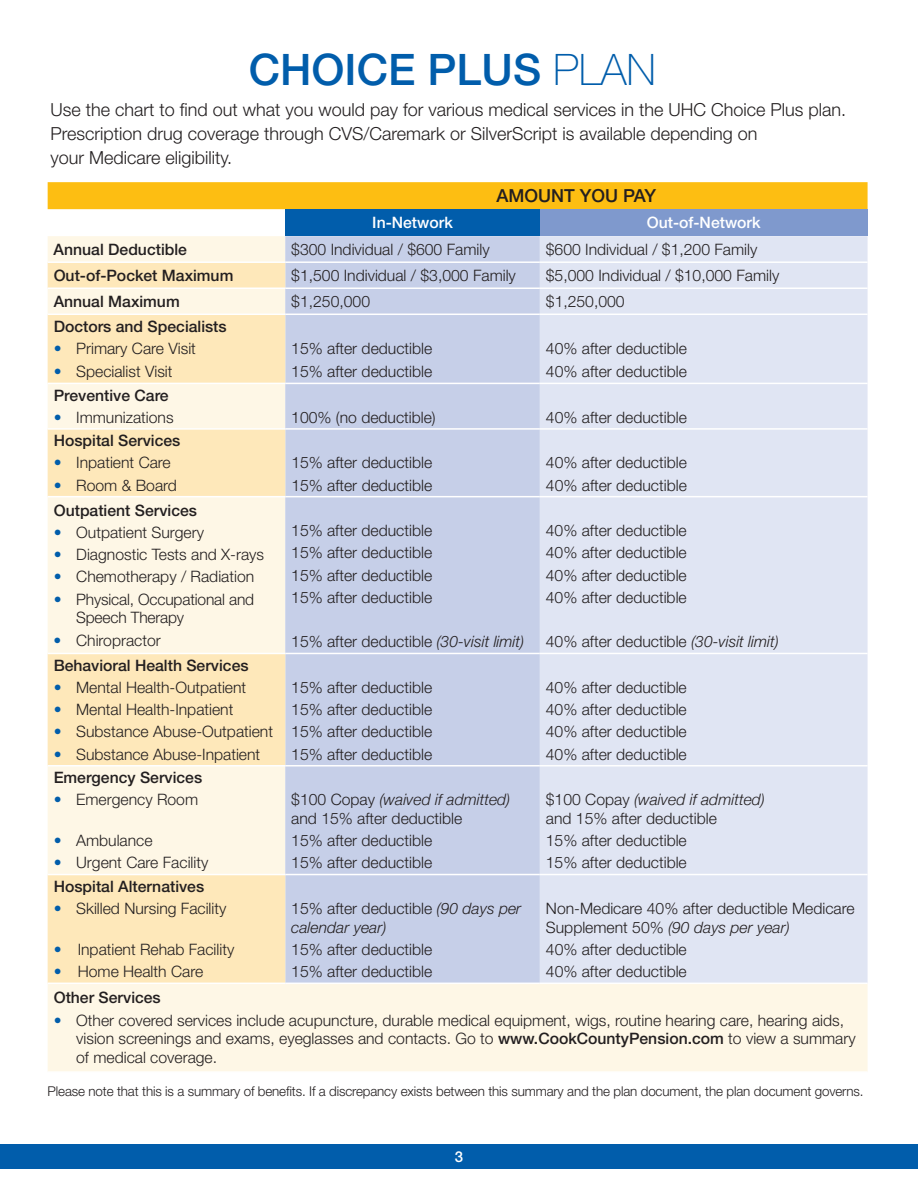
<style>
.page{position:relative;width:918px;height:1188px;background:#fff}
.page>*{position:absolute;margin:0;border:0;box-sizing:border-box;transform-origin:0 0}
.t1{font:500 43.5px "Helvetica Neue LT Std";color:#015dab}
.t2{font:300 18px/24px "Helvetica Neue LT Std";color:#231f20}
.t3{font:500 18px "Helvetica Neue LT Std";color:#231f20}
.t4{font:300 15.75px/22.2px "Helvetica Neue LT Std";color:#231f20}
.t5{font:500 15.75px "Helvetica Neue LT Std";color:#231f20}
.t6{font:italic 300 15.75px "Helvetica Neue";color:#231f20}
.t7{font:italic 300 15.75px/18.8px "Helvetica Neue LT Std";color:#231f20}
.t8{font:500 15.75px "Helvetica Neue LT Std";color:#fff}
.t9{font:500 15px "Helvetica Neue LT Std";color:#fff}
.t10{font:300 13.5px "Helvetica Neue LT Std";letter-spacing:-.01em;color:#231f20}
.s1{font-weight:100}
.s2{color:#015dab}
.s3{font-style:italic}
.s4{font-family:"Helvetica Neue LT Std";font-style:normal}
.s5{font-style:normal}
.s6{font-weight:500}
</style>
<div class="page">
<div style="left:0;top:1145px;width:918px;height:24px;background:#015dab"></div>
<div style="left:48px;top:182px;width:820px;height:27px;background:#fdbe12"></div>
<div style="left:285px;top:209px;width:255px;height:27px;background:#015dab"></div>
<div style="left:540px;top:209px;width:328px;height:27px;background:#7f99cd"></div>
<div style="left:48px;top:236px;width:820px;height:835px;background:#fef7e6"></div>
<div style="left:285px;top:236px;width:255px;height:747px;background:#c6cfe8"></div>
<div style="left:540px;top:236px;width:328px;height:747px;background:#e0e5f3"></div>
<svg style="left:48px;top:263px;width:237px;height:720px;fill:#fee8ba"></svg>
<hr style="left:48px;top:261px;width:237px;height:2px;background:#fff">
<hr style="left:285px;top:261px;width:255px;height:2px;background:#fff">
<hr style="left:540px;top:261px;width:328px;height:2px;background:#fff">
<hr style="left:48px;top:287px;width:237px;height:2px;background:#fff">
<hr style="left:285px;top:287px;width:255px;height:2px;background:#fff">
<hr style="left:540px;top:287px;width:328px;height:2px;background:#fff">
<hr style="left:48px;top:314px;width:237px;height:1px;background:#fff">
<hr style="left:285px;top:314px;width:255px;height:1px;background:#fff">
<hr style="left:540px;top:314px;width:328px;height:1px;background:#fff">
<hr style="left:48px;top:383px;width:237px;height:1px;background:#fff">
<hr style="left:285px;top:383px;width:255px;height:1px;background:#fff">
<hr style="left:540px;top:383px;width:328px;height:1px;background:#fff">
<hr style="left:48px;top:428px;width:237px;height:2px;background:#fff">
<hr style="left:285px;top:428px;width:255px;height:2px;background:#fff">
<hr style="left:540px;top:428px;width:328px;height:2px;background:#fff">
<hr style="left:48px;top:496px;width:237px;height:1px;background:#fff">
<hr style="left:285px;top:496px;width:255px;height:1px;background:#fff">
<hr style="left:540px;top:496px;width:328px;height:1px;background:#fff">
<hr style="left:48px;top:653px;width:237px;height:1px;background:#fff">
<hr style="left:285px;top:653px;width:255px;height:1px;background:#fff">
<hr style="left:540px;top:653px;width:328px;height:1px;background:#fff">
<hr style="left:48px;top:765px;width:237px;height:2px;background:#fff">
<hr style="left:285px;top:765px;width:255px;height:2px;background:#fff">
<hr style="left:540px;top:765px;width:328px;height:2px;background:#fff">
<hr style="left:48px;top:874px;width:237px;height:1px;background:#fff">
<hr style="left:285px;top:874px;width:255px;height:1px;background:#fff">
<hr style="left:540px;top:874px;width:328px;height:1px;background:#fff">
<hr style="left:48px;top:983px;width:237px;height:1px;background:#fff">
<hr style="left:285px;top:983px;width:255px;height:1px;background:#fff">
<hr style="left:540px;top:983px;width:328px;height:1px;background:#fff">
<h1 class="t1" style="left:249px;top:44px;width:409px">CHOICE PLUS <span class="s1">PLAN</span></h1>
<p class="t2" style="left:50px;top:97px;width:797px">Use the chart to find out what you would pay for various medical services in the UHC Choice Plus plan.<br>Prescription drug coverage through CVS/Caremark or SilverScript is available depending on<br>your Medicare eligibility.</p>
<p class="t3" style="left:497px;top:185px;width:161px">AMOUNT YOU PAY</p>
<p class="t8" style="left:372px;top:213px;width:82px">In-Network</p>
<p class="t8" style="left:647px;top:213px;width:115px">Out-of-Network</p>
<p class="t5" style="left:54px;top:240px;width:135px">Annual Deductible</p>
<p class="t4" style="left:291px;top:238px;width:200px">$300 Individual / $600 Family</p>
<p class="t4" style="left:546px;top:238px;width:213px">$600 Individual / $1,200 Family</p>
<p class="t5" style="left:54px;top:266px;width:181px">Out-of-Pocket Maximum</p>
<p class="t4" style="left:291px;top:264px;width:226px">$1,500 Individual / $3,000 Family</p>
<p class="t4" style="left:546px;top:264px;width:235px">$5,000 Individual / $10,000 Family</p>
<p class="t5" style="left:54px;top:292px;width:128px">Annual Maximum</p>
<p class="t4" style="left:291px;top:290px;width:80px">$1,250,000</p>
<p class="t4" style="left:546px;top:290px;width:80px">$1,250,000</p>
<p class="t5" style="left:54px;top:317px;width:175px">Doctors and Specialists</p>
<p class="t4" style="left:54px;top:337px;width:144px"><span class="s2">•</span> Primary Care Visit</p>
<p class="t4" style="left:54px;top:360px;width:120px"><span class="s2">•</span> Specialist Visit</p>
<p class="t4" style="left:291px;top:337px;width:142px">15% after deductible<br>15% after deductible</p>
<p class="t4" style="left:546px;top:337px;width:142px">40% after deductible<br>40% after deductible</p>
<p class="t5" style="left:54px;top:386px;width:116px">Preventive Care</p>
<p class="t4" style="left:54px;top:406px;width:121px"><span class="s2">•</span> Immunizations</p>
<p class="t4" style="left:291px;top:406px;width:146px">100% (no deductible)</p>
<p class="t4" style="left:546px;top:406px;width:142px">40% after deductible</p>
<p class="t5" style="left:54px;top:431px;width:128px">Hospital Services</p>
<p class="t4" style="left:54px;top:451px;width:119px"><span class="s2">•</span> Inpatient Care</p>
<p class="t4" style="left:54px;top:474px;width:125px"><span class="s2">•</span> Room &amp; Board</p>
<p class="t4" style="left:291px;top:451px;width:142px">15% after deductible<br>15% after deductible</p>
<p class="t4" style="left:546px;top:451px;width:142px">40% after deductible<br>40% after deductible</p>
<p class="t5" style="left:54px;top:501px;width:145px">Outpatient Services</p>
<p class="t4" style="left:54px;top:521px;width:152px"><span class="s2">•</span> Outpatient Surgery</p>
<p class="t4" style="left:54px;top:543px;width:212px"><span class="s2">•</span> Diagnostic Tests and X-rays</p>
<p class="t4" style="left:54px;top:565px;width:202px"><span class="s2">•</span> Chemotherapy / Radiation</p>
<p class="t4" style="left:76px;top:589px;width:180px;line-height:18.8px;text-indent:-22px"><span class="s2">•</span> Physical, Occupational and<br>Speech Therapy</p>
<p class="t4" style="left:54px;top:629px;width:109px"><span class="s2">•</span> Chiropractor</p>
<p class="t5" style="left:54px;top:656px;width:196px">Behavioral Health Services</p>
<p class="t4" style="left:54px;top:676px;width:194px"><span class="s2">•</span> Mental Health-Outpatient</p>
<p class="t4" style="left:54px;top:698px;width:181px"><span class="s2">•</span> Mental Health-Inpatient</p>
<p class="t4" style="left:54px;top:720px;width:221px"><span class="s2">•</span> Substance Abuse-Outpatient</p>
<p class="t4" style="left:54px;top:743px;width:208px"><span class="s2">•</span> Substance Abuse-Inpatient</p>
<p class="t5" style="left:54px;top:768px;width:150px">Emergency Services</p>
<p class="t4" style="left:54px;top:788px;width:146px"><span class="s2">•</span> Emergency Room</p>
<p class="t4" style="left:54px;top:829px;width:100px"><span class="s2">•</span> Ambulance</p>
<p class="t4" style="left:54px;top:851px;width:156px"><span class="s2">•</span> Urgent Care Facility</p>
<p class="t5" style="left:54px;top:877px;width:152px">Hospital Alternatives</p>
<p class="t4" style="left:54px;top:897px;width:174px"><span class="s2">•</span> Skilled Nursing Facility</p>
<p class="t4" style="left:54px;top:938px;width:182px"><span class="s2">•</span> Inpatient Rehab Facility</p>
<p class="t4" style="left:54px;top:960px;width:151px"><span class="s2">•</span> Home Health Care</p>
<p class="t4" style="left:291px;top:519px;width:142px;text-align:justify">15% after deductible 15% after deductible 15% after deductible 15% after deductible</p>
<p class="t4" style="left:291px;top:630px;width:235px">15% after deductible <span class="s3">(30-visit limit)</span></p>
<p class="t4" style="left:546px;top:519px;width:142px;text-align:justify">40% after deductible 40% after deductible 40% after deductible 40% after deductible</p>
<p class="t4" style="left:546px;top:630px;width:235px">40% after deductible <span class="s3">(30-visit limit)</span></p>
<p class="t4" style="left:291px;top:676px;width:142px;text-align:justify">15% after deductible 15% after deductible 15% after deductible 15% after deductible</p>
<p class="t4" style="left:546px;top:676px;width:142px;text-align:justify">40% after deductible 40% after deductible 40% after deductible 40% after deductible</p>
<p class="t6" style="left:291px;top:787px;width:221px"><span class="s4">$100 Copay</span> (waived if admitted)</p>
<p class="t4" style="left:291px;top:807px;width:172px">and 15% after deductible<br>15% after deductible<br>15% after deductible</p>
<p class="t7" style="left:291px;top:899px;width:231px"><span class="s5">15% after deductible</span> (90 days per calendar year)</p>
<p class="t4" style="left:291px;top:938px;width:142px">15% after deductible<br>15% after deductible</p>
<p class="t6" style="left:546px;top:787px;width:221px"><span class="s4">$100 Copay</span> (waived if admitted)</p>
<p class="t4" style="left:546px;top:807px;width:172px">and 15% after deductible<br>15% after deductible<br>15% after deductible</p>
<p class="t4" style="left:546px;top:899px;width:310px;line-height:18.8px">Non-Medicare 40% after deductible Medicare<br>Supplement 50% <span class="s3">(90 days per year)</span></p>
<p class="t4" style="left:546px;top:938px;width:142px">40% after deductible<br>40% after deductible</p>
<p class="t5" style="left:54px;top:988px;width:109px">Other Services</p>
<p class="t4" style="left:76px;top:1010px;width:781px;line-height:18.8px;text-indent:-23px"><span class="s2">•</span> Other covered services include acupuncture, durable medical equipment, wigs, routine hearing care, hearing aids, vision screenings and exams, eyeglasses and contacts. Go to <span class="s6">www.CookCountyPension.com</span> to view a summary of medical coverage.</p>
<p class="t10" style="left:48px;top:1083px;width:817px">Please note that this is a summary of benefits. If a discrepancy exists between this summary and the plan document, the plan document governs.</p>
<p class="t9" style="left:455px;top:1147px;width:10px">3</p>
</div>
